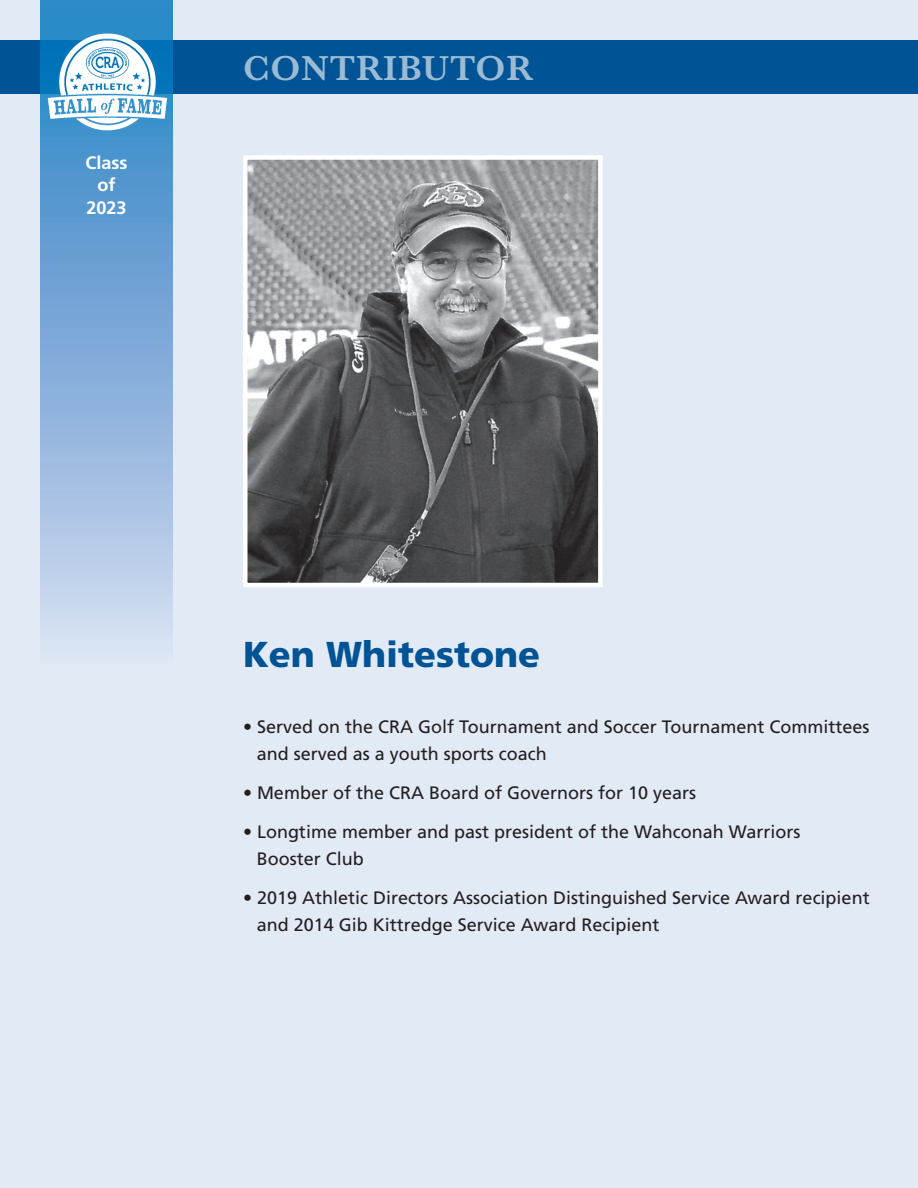
<style>
.page{position:relative;width:918px;height:1188px;background:#e2eaf6}
.page>*{position:absolute;margin:0;border:0;box-sizing:border-box;transform-origin:0 0}
.t1{font:900 36px "Frutiger";color:#005495}
.t2{font:600 36px "Baskerville";letter-spacing:.025em;color:rgb(255 255 255/.61)}
.t3{font:18px/27px "Frutiger";color:#231f20}
.t4{font:700 18px/22.5px "Frutiger";color:#fff;text-align:center}
</style>
<div class="page">
<div style="left:0;top:40px;width:918px;height:54px;background:#005495"></div>
<svg style="left:40px;top:0;width:132px;height:642px;background:#85b0db"></svg>
<img style="left:42px;top:31px;width:130px;height:102px">
<img style="left:248px;top:160px;width:350px;height:422px">
<div style="left:243px;top:155px;width:360px;height:432px;border:4px solid #fff"></div>
<p class="t4" style="left:86px;top:153px;width:43px">Class of<br>2023</p>
<h1 class="t2" style="left:243px;top:46px;width:291px">CONTRIBUTOR</h1>
<h1 class="t1" style="left:243px;top:640px;width:299px">Ken Whitestone</h1>
<p class="t3" style="left:257px;top:714px;width:614px;text-indent:-14px">• Served on the CRA Golf Tournament and Soccer Tournament Committees and served as a youth sports coach</p>
<p class="t3" style="left:243px;top:780px;width:455px">• Member of the CRA Board of Governors for 10 years</p>
<p class="t3" style="left:257px;top:819px;width:545px;text-indent:-14px">• Longtime member and past president of the Wahconah Warriors<br>Booster Club</p>
<p class="t3" style="left:257px;top:885px;width:614px;text-indent:-14px">• 2019 Athletic Directors Association Distinguished Service Award recipient and 2014 Gib Kittredge Service Award Recipient</p>
</div>
